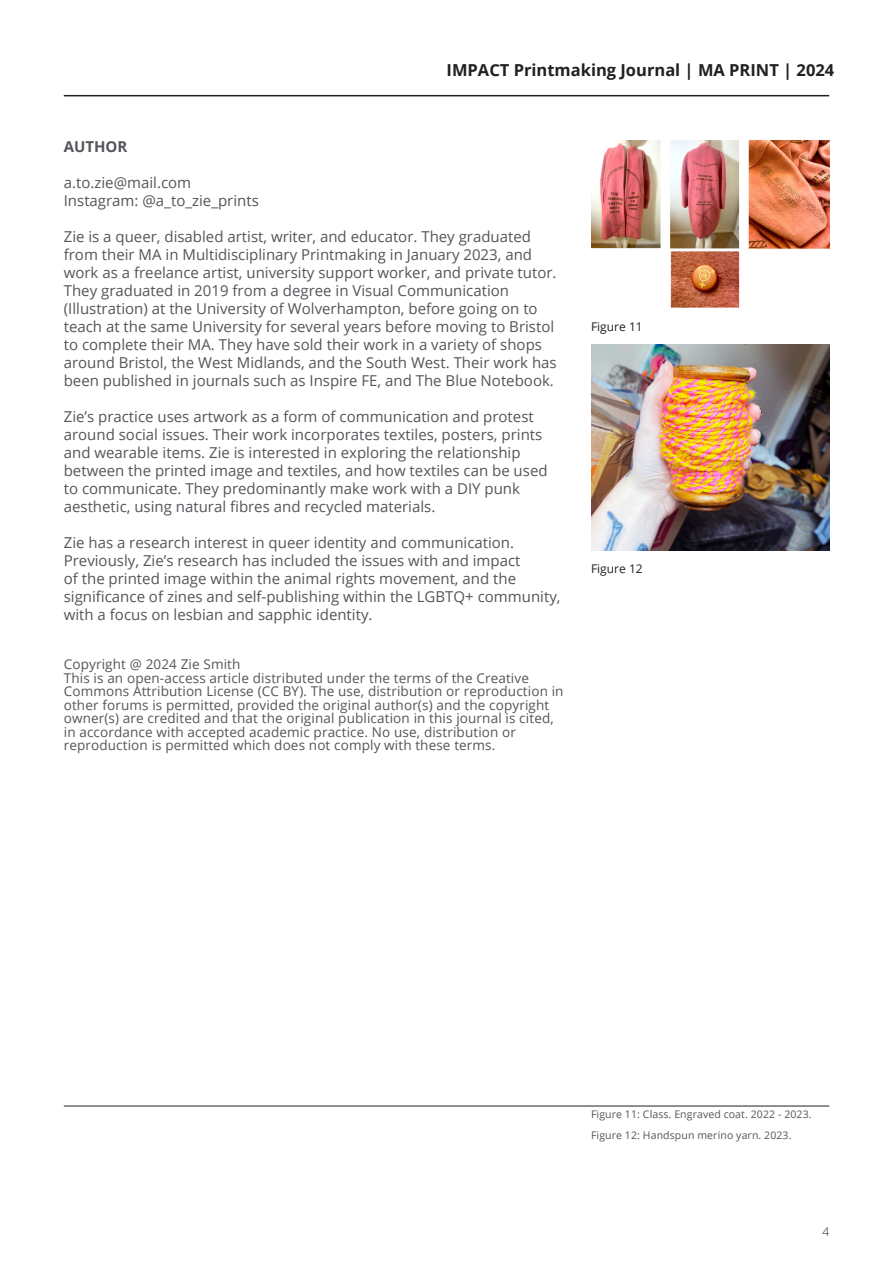
<style>
.page{position:relative;width:893px;height:1263px;background:#fff}
.page>*{position:absolute;margin:0;border:0;box-sizing:border-box;transform-origin:0 0}
.t1{font:700 16.5px "Open Sans";color:#231f20}
.Main_Text{font:15px/18px "Open Sans";color:#54555a}
.Main_Text-2{font:700 15px "Open Sans";color:#54555a}
.Main_Text-3{font:13.5px/13.5px "Open Sans";letter-spacing:.01em;color:#54555a}
.t2{font:12px "Open Sans";color:#231f20}
.t3{font:300 12px "Open Sans";color:#231f20}
.t4{font:10.5px "Open Sans";letter-spacing:.01em;color:#54555a}
.s1{font-style:inherit}
</style>
<div class="page">
<hr style="left:64px;top:95px;width:765px;height:1px;background:#231f20">
<hr style="left:64px;top:1106px;width:765px;height:1px;background:#231f20">
<img style="left:591px;top:140px;width:238px;height:168px">
<img style="left:591px;top:345px;width:238px;height:205px">
<p class="t1" style="left:447px;top:59px;width:389px">IMPACT Printmaking Journal | <span class="s1">MA PRINT</span> | 202<span class="s1">4</span></p>
<p class="Main_Text-2" style="left:64px;top:136px;width:65px">AUTHOR</p>
<p class="Main_Text" style="left:64px;top:173px;width:197px">a.to.zie@mail.com<br>Instagram: @a_to_zie_prints</p>
<p class="Main_Text" style="left:64px;top:227px;width:494px">Zie is a queer, disabled artist, writer, and educator. They graduated from their MA in Multidisciplinary Printmaking in January 2023, and work as a freelance artist, university support worker, and private tutor.<br>They graduated in 2019 from a degree in Visual Communication (Illustration) at the University of Wolverhampton, before going on to teach at the same University for several years before moving to Bristol to complete their MA. They have sold their work in a variety of shops around Bristol, the West Midlands, and the South West. Their work has been published in journals such as Inspire FE, and The Blue Notebook.</p>
<p class="Main_Text" style="left:64px;top:407px;width:485px">Zie’s practice uses artwork as a form of communication and protest around social issues. Their work incorporates textiles, posters, prints and wearable items. Zie is interested in exploring the relationship between the printed image and textiles, and how textiles can be used to communicate. They predominantly make work with a DIY punk aesthetic, using natural fibres and recycled materials.</p>
<p class="Main_Text" style="left:64px;top:533px;width:498px">Zie has a research interest in queer identity and communication.<br>Previously, Zie’s research has included the issues with and impact<br>of the printed image within the animal rights movement, and the significance of zines and self-publishing within the LGBTQ+ community, with a focus on lesbian and sapphic identity.</p>
<p class="Main_Text-3" style="left:64px;top:657px;width:501px">Copyright @ 2024 Zie Smith<br>This is an open-access article distributed under the terms of the Creative Commons Attribution License (CC BY). The use, distribution or reproduction in other forums is permitted, provided the original author(s) and the copyright owner(s) are credited and that the original publication in this journal is cited, in accordance with accepted academic practice. No use, distribution or reproduction is permitted which does not comply with these terms.</p>
<p class="t2" style="left:591px;top:318px;width:53px">Figure 11</p>
<p class="t2" style="left:591px;top:561px;width:53px">Figure 12</p>
<p class="t4" style="left:591px;top:1106px;width:222px">Figure 11: Class. Engraved coat. 2022 - 2023.</p>
<p class="t4" style="left:591px;top:1127px;width:202px">Figure 12: Handspun merino yarn. 2023.</p>
<p class="t3" style="left:822px;top:1223px;width:8px">4</p>
</div>
